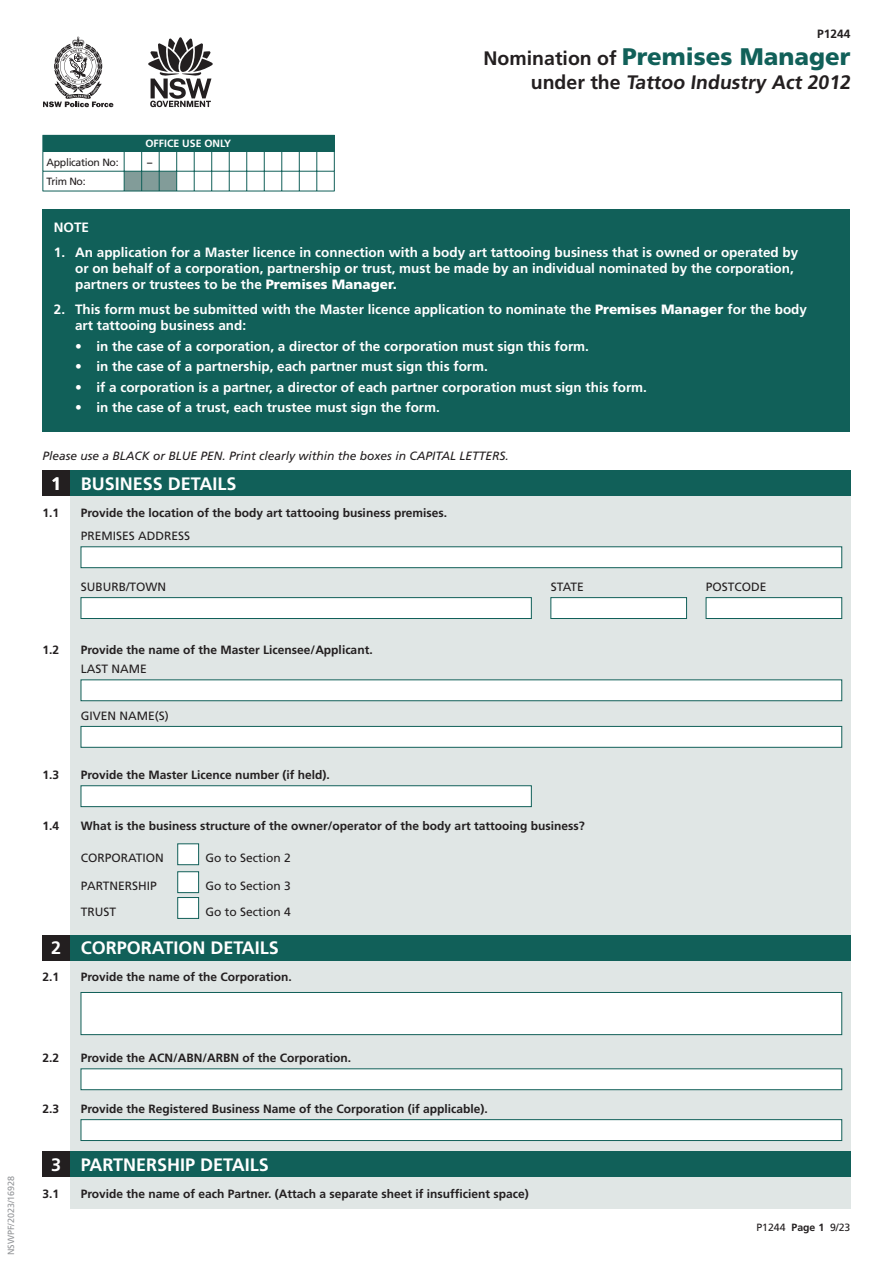
<style>
.page{position:relative;width:893px;height:1263px;background:#fff}
.page>*{position:absolute;margin:0;border:0;box-sizing:border-box;transform-origin:0 0}
.t1{font:900 24px "Frutiger LT Std";color:#116059}
.t2{font:700 19.5px "Frutiger LT Std";color:#231f20}
.Heading_NUM{font:700 18px "Frutiger LT Std";color:#fff}
.Heading{font:700 18px "Frutiger LT Std";color:#fff}
.t3{font:700 13.5px/16.2px "Frutiger LT Std";color:#fff}
.Body{font:700 12px "Frutiger LT Std";color:#231f20}
.Body-2{font:12px "Frutiger LT Std";color:#231f20}
.t4{font:italic 12px "Frutiger LT Std";color:#231f20}
.Boxes{font:12px "Frutiger LT Std";color:#231f20}
.t5{font:10.5px "Frutiger LT Std";letter-spacing:-.03em;color:#231f20}
.t6{font:700 10.5px "Frutiger LT Std";color:#fff}
.t7{font:700 10.5px "Frutiger LT Std";color:#231f20}
.t8{font:9px "Frutiger LT Std";color:#939598}
.s1{font-weight:700;font-size:19.5px;color:#231f20}
.s2{font-weight:900}
.s3{font-weight:700}
</style>
<div class="page">
<div style="left:43px;top:135px;width:291px;height:16px;background:#116059"></div>
<hr style="left:43px;top:171px;width:81px;height:1px;background:#116059">
<hr style="left:43px;top:191px;width:81px;height:1px;background:#116059">
<svg style="left:43px;top:152px;width:1px;height:39px"></svg>
<hr style="left:43px;top:151px;width:81px;height:1px;background:#116059">
<svg style="left:124px;top:135px;width:211px;height:57px"></svg>
<div style="left:43px;top:209px;width:807px;height:223px;background:#116059"></div>
<div style="left:70px;top:473px;width:780px;height:736px;background:#e0e6e5"></div>
<svg style="left:43px;top:37px;width:70px;height:70px"></svg>
<svg style="left:148px;top:37px;width:65px;height:70px"></svg>
<div style="left:70px;top:470px;width:780px;height:26px;background:#116059"></div>
<div style="left:43px;top:470px;width:27px;height:26px;background:#231f20"></div>
<div style="left:70px;top:935px;width:780px;height:25px;background:#116059"></div>
<div style="left:43px;top:935px;width:27px;height:25px;background:#231f20"></div>
<div style="left:70px;top:1151px;width:780px;height:26px;background:#116059"></div>
<div style="left:43px;top:1151px;width:27px;height:26px;background:#231f20"></div>
<div style="left:81px;top:547px;width:761px;height:21px;background:#fff;border:1px solid #116059"></div>
<div style="left:81px;top:597px;width:450px;height:22px;background:#fff;border:1px solid #116059"></div>
<div style="left:551px;top:597px;width:136px;height:22px;background:#fff;border:1px solid #116059"></div>
<div style="left:706px;top:597px;width:136px;height:22px;background:#fff;border:1px solid #116059"></div>
<div style="left:81px;top:680px;width:761px;height:21px;background:#fff;border:1px solid #116059"></div>
<div style="left:81px;top:726px;width:761px;height:21px;background:#fff;border:1px solid #116059"></div>
<div style="left:81px;top:785px;width:450px;height:22px;background:#fff;border:1px solid #116059"></div>
<div style="left:178px;top:844px;width:21px;height:21px;background:#fff;border:1px solid #116059"></div>
<div style="left:178px;top:871px;width:21px;height:22px;background:#fff;border:1px solid #116059"></div>
<div style="left:178px;top:897px;width:21px;height:21px;background:#fff;border:1px solid #116059"></div>
<div style="left:81px;top:992px;width:761px;height:43px;background:#fff;border:1px solid #116059"></div>
<div style="left:81px;top:1068px;width:761px;height:22px;background:#fff;border:1px solid #116059"></div>
<div style="left:81px;top:1119px;width:761px;height:22px;background:#fff;border:1px solid #116059"></div>
<p class="t8" style="left:6px;top:1255px;width:81px;rotate:-90deg">NSWPF/2023/16928</p>
<p class="Body" style="left:817px;top:27px;width:35px">P1244</p>
<p class="t6" style="left:145px;top:137px;width:87px">OFFICE USE ONLY</p>
<p class="t1" style="left:483px;top:42px;width:368px"><span class="s1">Nomination of</span> Premises Manager</p>
<p class="t2" style="left:531px;top:70px;width:324px">under the Tattoo Industry Act 2012</p>
<p class="t5" style="left:47px;top:156px;width:74px">Application No:</p>
<p class="t7" style="left:147px;top:156px;width:7px">–</p>
<p class="t5" style="left:47px;top:175px;width:41px">Trim No:</p>
<p class="t3" style="left:54px;top:219px;width:37px">NOTE</p>
<p class="t3" style="left:75px;top:244px;width:725px;text-indent:-21px">1. An application for a Master licence in connection with a body art tattooing business that is owned or operated by or on behalf of a corporation, partnership or trust, must be made by an individual nominated by the corporation, partners or trustees to be the <span class="s2">Premises Manager.</span></p>
<p class="t3" style="left:75px;top:301px;width:733px;text-indent:-21px">2. This form must be submitted with the Master licence application to nominate the <span class="s2">Premises Manager</span> for the body art tattooing business and:</p>
<p class="t3" style="left:75px;top:338px;width:515px">• in the case of a corporation, a director of the corporation must sign this form.</p>
<p class="t3" style="left:75px;top:358px;width:414px">• in the case of a partnership, each partner must sign this form.</p>
<p class="t3" style="left:75px;top:379px;width:573px">• if a corporation is a partner, a director of each partner corporation must sign this form.</p>
<p class="t3" style="left:75px;top:399px;width:366px">• in the case of a trust, each trustee must sign the form.</p>
<p class="t4" style="left:43px;top:449px;width:468px">Please use a BLACK or BLUE PEN. Print clearly within the boxes in CAPITAL LETTERS.</p>
<p class="Heading" style="left:51px;top:473px;width:187px">1 BUSINESS DETAILS</p>
<p class="Body" style="left:43px;top:506px;width:18px">1.1</p>
<p class="Body" style="left:81px;top:506px;width:368px">Provide the location of the body art tattooing business premises.</p>
<p class="Body-2" style="left:81px;top:529px;width:111px">PREMISES ADDRESS</p>
<p class="Body-2" style="left:81px;top:579px;width:87px">SUBURB/TOWN</p>
<p class="Body-2" style="left:551px;top:579px;width:35px">STATE</p>
<p class="Body-2" style="left:706px;top:579px;width:62px">POSTCODE</p>
<p class="Body" style="left:43px;top:643px;width:18px">1.2</p>
<p class="Body" style="left:81px;top:643px;width:293px">Provide the name of the Master Licensee/Applicant.</p>
<p class="Boxes" style="left:81px;top:662px;width:67px">LAST NAME</p>
<p class="Boxes" style="left:81px;top:708px;width:89px">GIVEN NAME(S)</p>
<p class="Body" style="left:43px;top:768px;width:18px">1.3</p>
<p class="Body" style="left:81px;top:768px;width:251px">Provide the Master Licence number (if held).</p>
<p class="Body" style="left:43px;top:818px;width:18px">1.4</p>
<p class="Body" style="left:81px;top:818px;width:505px">What is the business structure of the owner/operator of the body art tattooing business?</p>
<p class="Body-2" style="left:81px;top:851px;width:85px">CORPORATION</p>
<p class="Body-2" style="left:205px;top:851px;width:87px">Go to Section 2</p>
<p class="Body-2" style="left:81px;top:878px;width:78px">PARTNERSHIP</p>
<p class="Body-2" style="left:205px;top:878px;width:87px">Go to Section 3</p>
<p class="Body-2" style="left:81px;top:904px;width:37px">TRUST</p>
<p class="Body-2" style="left:205px;top:904px;width:87px">Go to Section 4</p>
<p class="Heading" style="left:51px;top:937px;width:12px">2</p>
<p class="Heading_NUM" style="left:81px;top:937px;width:200px">CORPORATION DETAILS</p>
<p class="Body" style="left:43px;top:970px;width:18px">2.1</p>
<p class="Body" style="left:81px;top:970px;width:213px">Provide the name of the Corporation.</p>
<p class="Body" style="left:43px;top:1051px;width:18px">2.2</p>
<p class="Body" style="left:81px;top:1051px;width:272px">Provide the ACN/ABN/ARBN of the Corporation.</p>
<p class="Body" style="left:43px;top:1101px;width:18px">2.3</p>
<p class="Body" style="left:81px;top:1101px;width:408px">Provide the Registered Business Name of the Corporation (if applicable).</p>
<p class="Heading" style="left:51px;top:1154px;width:12px">3</p>
<p class="Heading_NUM" style="left:81px;top:1154px;width:189px">PARTNERSHIP DETAILS</p>
<p class="Body" style="left:43px;top:1187px;width:18px">3.1</p>
<p class="Body" style="left:81px;top:1187px;width:449px">Provide the name of each Partner. (Attach a separate sheet if insufficient space)</p>
<p class="t5" style="left:756px;top:1221px;width:95px">P1244 <span class="s3">Page 1</span> 9/23</p>
</div>
